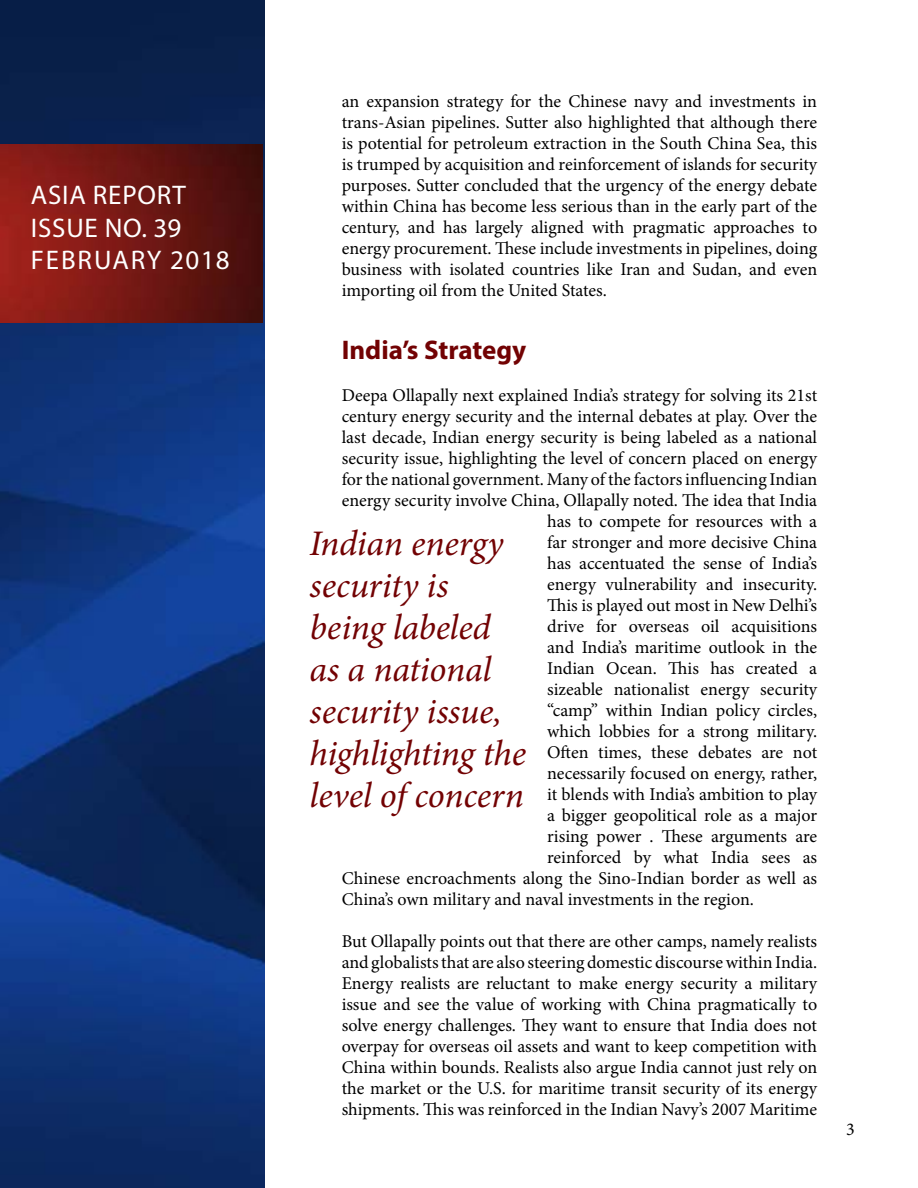
<style>
.page{position:relative;width:918px;height:1188px;background:#fff}
.page>*{position:absolute;margin:0;border:0;box-sizing:border-box;transform-origin:0 0}
.t1{font:italic 36px/42px "Minion Pro";letter-spacing:-.005em;color:#720203}
.t2{font:27px/32.4px "Myriad Pro";letter-spacing:.03em;color:#fff}
.t3{font:700 27px "Myriad Pro";color:#720203}
.t4{font:18px/21px "Minion Pro";color:#000;text-align:justify}
</style>
<div class="page">
<img style="left:0;top:0;width:265px;height:1188px">
<img style="left:0;top:144px;width:263px;height:178px">
<h2 class="t2" style="left:31px;top:179px;width:200px">ASIA REPORT<br>ISSUE NO. 39<br>FEBRUARY 2018</h2>
<p class="t4" style="left:342px;top:91px;width:477px">an expansion strategy for the Chinese navy and investments in trans-Asian pipelines. Sutter also highlighted that although there is potential for petroleum extraction in the South China Sea, this is trumped by acquisition and reinforcement of islands for security purposes. Sutter concluded that the urgency of the energy debate within China has become less serious than in the early part of the century, and has largely aligned with pragmatic approaches to energy procurement. These include investments in pipelines, doing business with isolated countries like Iran and Sudan, and even importing oil from the United States.</p>
<h2 class="t3" style="left:342px;top:333px;width:186px">India’s Strategy</h2>
<p class="t4" style="left:342px;top:385px;width:477px">Deepa Ollapally next explained India’s strategy for solving its 21st</p>
<p class="t4" style="left:342px;top:406px;width:477px">century energy security and the internal debates at play. Over the</p>
<p class="t4" style="left:342px;top:427px;width:477px">last decade, Indian energy security is being labeled as a national</p>
<p class="t4" style="left:342px;top:448px;width:477px">security issue, highlighting the level of concern placed on energy</p>
<p class="t4" style="left:342px;top:469px;width:477px">for the national government. Many of the factors influencing Indian</p>
<p class="t4" style="left:342px;top:490px;width:477px">energy security involve China, Ollapally noted. The idea that India</p>
<p class="t4" style="left:547px;top:511px;width:272px">has to compete for resources with a</p>
<p class="t4" style="left:547px;top:532px;width:272px">far stronger and more decisive China</p>
<p class="t4" style="left:547px;top:553px;width:271px">has accentuated the sense of India’s</p>
<p class="t4" style="left:547px;top:574px;width:271px">energy vulnerability and insecurity.</p>
<p class="t4" style="left:547px;top:595px;width:272px">This is played out most in New Delhi’s</p>
<p class="t4" style="left:547px;top:616px;width:272px">drive for overseas oil acquisitions</p>
<p class="t4" style="left:547px;top:637px;width:272px">and India’s maritime outlook in the</p>
<p class="t4" style="left:547px;top:658px;width:272px">Indian Ocean. This has created a</p>
<p class="t4" style="left:547px;top:679px;width:271px">sizeable nationalist energy security</p>
<p class="t4" style="left:547px;top:700px;width:272px">“camp” within Indian policy circles,</p>
<p class="t4" style="left:547px;top:721px;width:271px">which lobbies for a strong military.</p>
<p class="t4" style="left:547px;top:742px;width:271px">Often times, these debates are not</p>
<p class="t4" style="left:547px;top:763px;width:272px">necessarily focused on energy, rather,</p>
<p class="t4" style="left:547px;top:784px;width:272px">it blends with India’s ambition to play</p>
<p class="t4" style="left:547px;top:805px;width:272px">a bigger geopolitical role as a major</p>
<p class="t4" style="left:547px;top:826px;width:271px">rising power . These arguments are</p>
<p class="t4" style="left:547px;top:847px;width:272px">reinforced by what India sees as</p>
<p class="t4" style="left:342px;top:868px;width:477px">Chinese encroachments along the Sino-Indian border as well as</p>
<p class="t4" style="left:342px;top:889px;width:414px">China’s own military and naval investments in the region.</p>
<p class="t4" style="left:342px;top:931px;width:477px">But Ollapally points out that there are other camps, namely realists and globalists that are also steering domestic discourse within India.<br>Energy realists are reluctant to make energy security a military issue and see the value of working with China pragmatically to solve energy challenges. They want to ensure that India does not overpay for overseas oil assets and want to keep competition with China within bounds. Realists also argue India cannot just rely on the market or the U.S. for maritime transit security of its energy shipments. This was reinforced in the Indian Navy’s 2007 Maritime</p>
<h1 class="t1" style="left:310px;top:523px;width:218px">Indian energy security is being labeled as a national security issue, highlighting the level of concern</h1>
<p class="t4" style="left:846px;top:1119px;width:10px">3</p>
</div>
